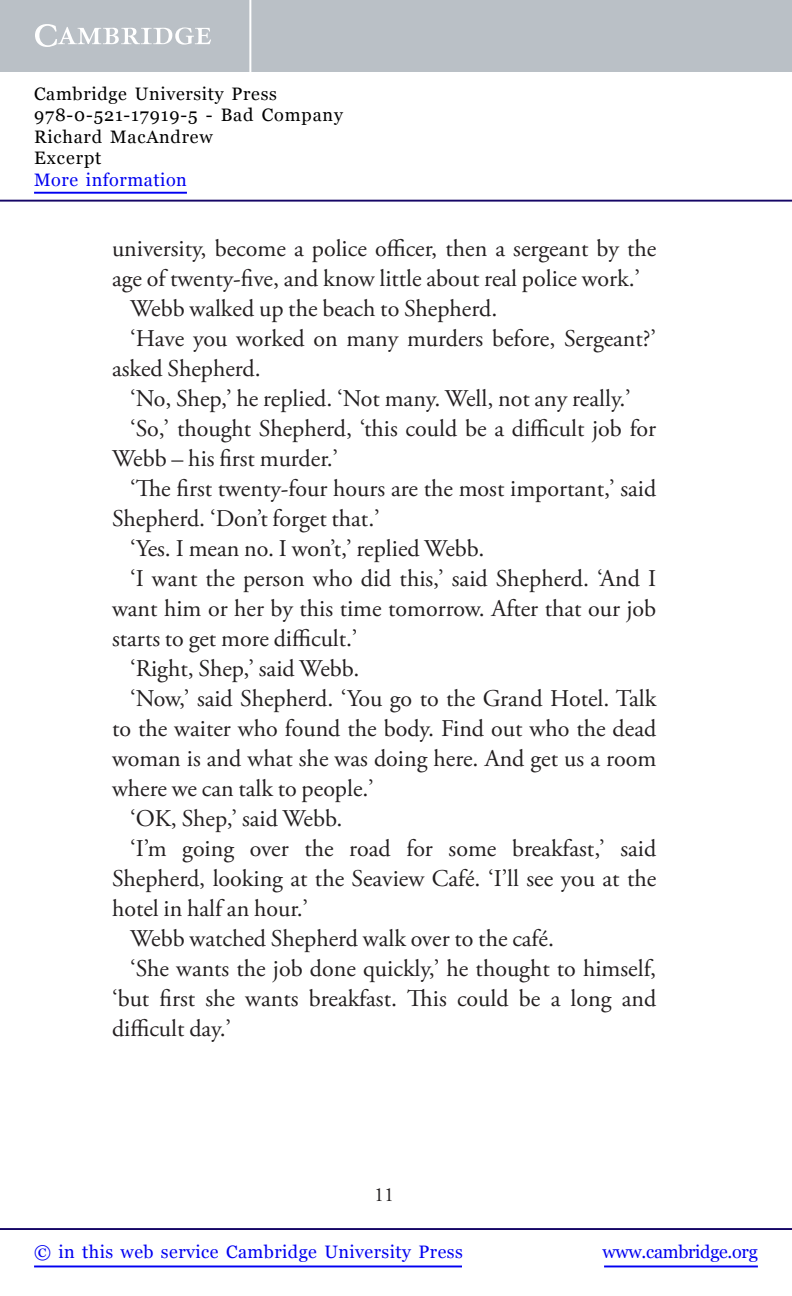
<style>
.page{position:relative;width:792px;height:1296px;background:#fff}
.page>*{position:absolute;margin:0;border:0;box-sizing:border-box;transform-origin:0 0}
.t1{font:24px "Adobe Garamond Pro";color:#231f20}
.t2{font:20px "Adobe Garamond Pro";color:#231f20}
.t3{font:18px/21.6px "Georgia";letter-spacing:.045em;color:#000}
.t4{font:18px "Georgia";letter-spacing:.025em;color:#0000f1}
.t5{font:18px "Georgia";letter-spacing:-.015em;color:#0000f1}
</style>
<div class="page">
<hr style="left:0;top:1228px;width:792px;height:2px;background:#150666">
<hr style="left:0;top:200px;width:792px;height:2px;background:#150666">
<div style="left:0;top:0;width:792px;height:72px;background:#bac0c6"></div>
<svg style="left:35px;top:24px;width:176px;height:23px"></svg>
<hr style="left:249px;top:0;width:2px;height:72px;background:#fff">
<hr style="left:604px;top:1266px;width:154px;height:1px;background:#0000f1">
<hr style="left:34px;top:1266px;width:428px;height:1px;background:#0000f1">
<hr style="left:34px;top:192px;width:153px;height:2px;background:#0000f1">
<p class="t3" style="left:34px;top:83px;width:310px">Cambridge University Press<br>978-0-521-17919-5 - Bad Company<br>Richard MacAndrew<br>Excerpt</p>
<p class="t4" style="left:34px;top:170px;width:154px">More information</p>
<p class="t1" style="left:112px;top:239px;width:546px">university, become a police officer, then a sergeant by the</p>
<p class="t1" style="left:112px;top:269px;width:530px">age of twenty-five, and know little about real police work.’</p>
<p class="t1" style="left:130px;top:299px;width:369px">Webb walked up the beach to Shepherd.</p>
<p class="t1" style="left:130px;top:329px;width:528px">‘Have you worked on many murders before, Sergeant?’</p>
<p class="t1" style="left:112px;top:359px;width:150px">asked Shepherd.</p>
<p class="t1" style="left:130px;top:389px;width:502px">‘No, Shep,’ he replied. ‘Not many. Well, not any really.’</p>
<p class="t1" style="left:130px;top:419px;width:528px">‘So,’ thought Shepherd, ‘this could be a difficult job for</p>
<p class="t1" style="left:112px;top:449px;width:228px">Webb – his first murder.’</p>
<p class="t1" style="left:130px;top:479px;width:528px">‘The first twenty-four hours are the most important,’ said</p>
<p class="t1" style="left:112px;top:509px;width:269px">Shepherd. ‘Don’t forget that.’</p>
<p class="t1" style="left:130px;top:539px;width:356px">‘Yes. I mean no. I won’t,’ replied Webb.</p>
<p class="t1" style="left:130px;top:569px;width:528px">‘I want the person who did this,’ said Shepherd. ‘And I</p>
<p class="t1" style="left:112px;top:599px;width:546px">want him or her by this time tomorrow. After that our job</p>
<p class="t1" style="left:112px;top:629px;width:247px">starts to get more difficult.’</p>
<p class="t1" style="left:130px;top:659px;width:231px">‘Right, Shep,’ said Webb.</p>
<p class="t1" style="left:130px;top:689px;width:528px">‘Now,’ said Shepherd. ‘You go to the Grand Hotel. Talk</p>
<p class="t1" style="left:112px;top:719px;width:546px">to the waiter who found the body. Find out who the dead</p>
<p class="t1" style="left:112px;top:749px;width:546px">woman is and what she was doing here. And get us a room</p>
<p class="t1" style="left:112px;top:779px;width:263px">where we can talk to people.’</p>
<p class="t1" style="left:130px;top:809px;width:214px">‘OK, Shep,’ said Webb.</p>
<p class="t1" style="left:130px;top:839px;width:528px">‘I’m going over the road for some breakfast,’ said</p>
<p class="t1" style="left:112px;top:869px;width:546px">Shepherd, looking at the Seaview Café. ‘I’ll see you at the</p>
<p class="t1" style="left:112px;top:899px;width:198px">hotel in half an hour.’</p>
<p class="t1" style="left:130px;top:929px;width:426px">Webb watched Shepherd walk over to the café.</p>
<p class="t1" style="left:130px;top:959px;width:528px">‘She wants the job done quickly,’ he thought to himself,</p>
<p class="t1" style="left:112px;top:989px;width:546px">‘but first she wants breakfast. This could be a long and</p>
<p class="t1" style="left:112px;top:1019px;width:121px">difficult day.’</p>
<p class="t2" style="left:374px;top:1186px;width:21px">11</p>
<p class="t4" style="left:34px;top:1242px;width:430px">© in this web service Cambridge University Press</p>
<p class="t5" style="left:603px;top:1242px;width:157px">www.cambridge.org</p>
</div>
